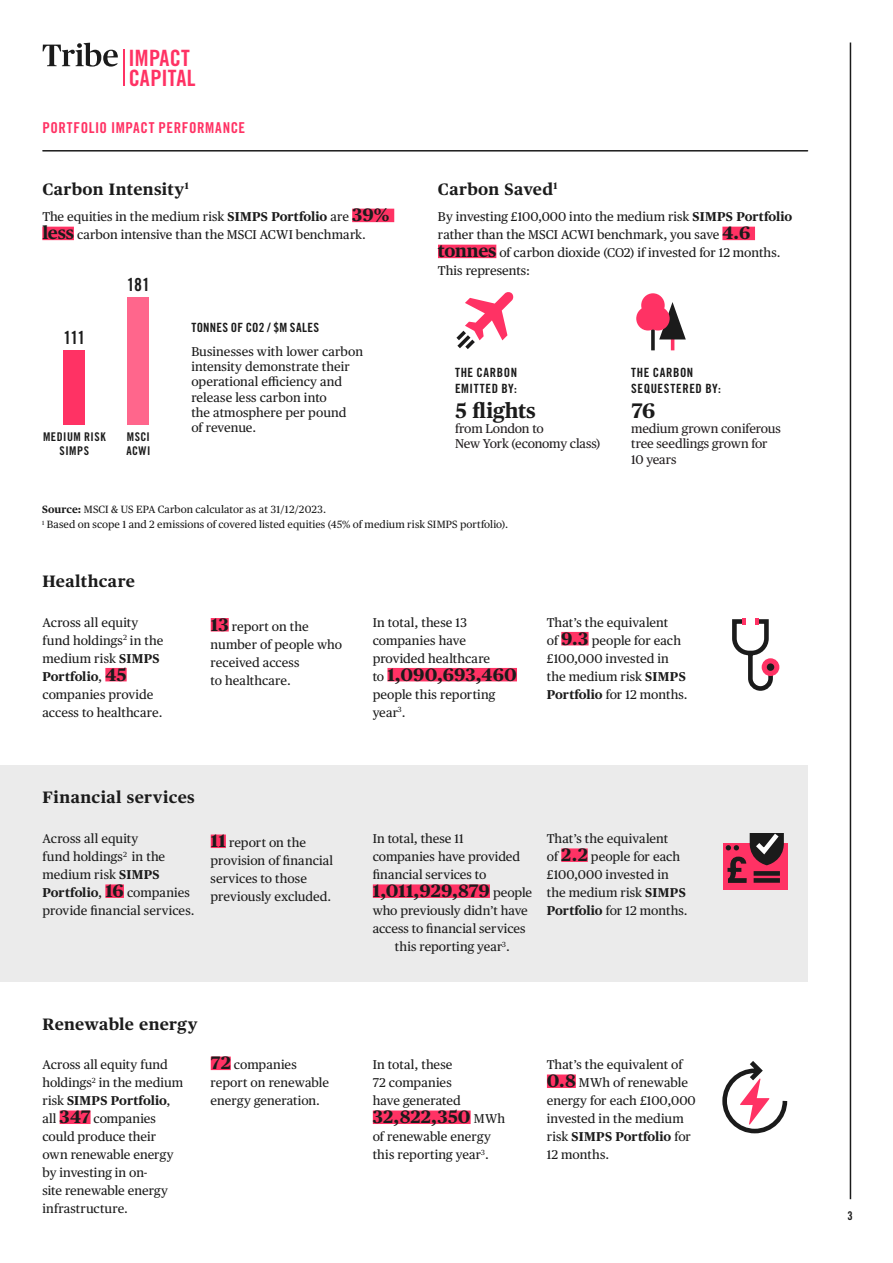
<style>
.page{position:relative;width:893px;height:1263px;background:#fff}
.page>*{position:absolute;margin:0;border:0;box-sizing:border-box;transform-origin:0 0}
.t1{font:22.5px/19.6px "Trade Gothic Bold Cond Twenty";letter-spacing:.005em;color:#ff3264}
.Body_copy{font:700 21px "Publico Text";letter-spacing:-.01em;color:#1b1b1b}
.Body_copy-2{font:700 18px "Publico Text";color:#1b1b1b}
.Trade_Gothic{font:18px "Trade Gothic LT Pro Bd Cn 20";letter-spacing:-.05em;color:#1b1b1b}
.Body_copy-3{font:700 16.5px "Publico Text";letter-spacing:.02em;color:#1b1b1b}
.Body_copy-4{font:15px "Trade Gothic LT Pro Bd Cn 20";letter-spacing:.04em;color:#ff3264}
.Body_copy-5{font:12.75px/18px "Publico Text";color:#1b1b1b}
.Body_copy-6{font:12.75px/15.3px "Publico Text";letter-spacing:-.015em;color:#231f20}
.Body_copy-7{font:12.75px/15.3px "Trade Gothic LT Pro Bd Cn 20";letter-spacing:.04em;color:#1b1b1b}
.Graphs_Grey{font:12px/13.8px "Trade Gothic LT Pro Bd Cn 20";letter-spacing:.04em;color:#1b1b1b;text-align:center}
.Trade_Gothic-2{font:10.5px "Publico Text";letter-spacing:.01em;color:#1b1b1b}
.s1{font-weight:700}
.s2{font-weight:700;font-size:18px}
.s3{color:#231f20}
.s4{font-weight:400;font-size:12.75px}
</style>
<div class="page">
<hr style="left:850px;top:43px;width:1px;height:1156px;background:#1b1b1b">
<svg style="left:43px;top:43px;width:75px;height:24px"></svg>
<hr style="left:124px;top:50px;width:1px;height:36px;background:#ff3264">
<div style="left:0;top:765px;width:808px;height:217px;background:#ebebeb"></div>
<div style="left:352px;top:209px;width:42px;height:13px;background:#ff3264"></div>
<div style="left:42px;top:227px;width:32px;height:13px;background:#ff3264"></div>
<div style="left:722px;top:227px;width:33px;height:13px;background:#ff3264"></div>
<div style="left:438px;top:245px;width:58px;height:13px;background:#ff3264"></div>
<div style="left:64px;top:350px;width:21px;height:75px;background:#ff3264"></div>
<div style="left:128px;top:298px;width:21px;height:127px;background:#ff668c"></div>
<div style="left:105px;top:668px;width:22px;height:13px;background:#ff3264"></div>
<div style="left:211px;top:618px;width:18px;height:13px;background:#ff3264"></div>
<div style="left:387px;top:668px;width:130px;height:13px;background:#ff3264"></div>
<div style="left:561px;top:632px;width:28px;height:13px;background:#ff3264"></div>
<div style="left:105px;top:884px;width:19px;height:14px;background:#ff3264"></div>
<div style="left:211px;top:834px;width:15px;height:14px;background:#ff3264"></div>
<div style="left:373px;top:884px;width:117px;height:14px;background:#ff3264"></div>
<div style="left:561px;top:848px;width:27px;height:14px;background:#ff3264"></div>
<div style="left:60px;top:1110px;width:31px;height:14px;background:#ff3264"></div>
<div style="left:211px;top:1056px;width:20px;height:14px;background:#ff3264"></div>
<div style="left:373px;top:1110px;width:98px;height:14px;background:#ff3264"></div>
<div style="left:547px;top:1074px;width:29px;height:14px;background:#ff3264"></div>
<hr style="left:43px;top:150px;width:764px;height:2px;background:#1b1b1b">
<hr style="left:671px;top:333px;width:3px;height:17px;background:#ff3264">
<svg style="left:659px;top:302px;width:27px;height:37px"></svg>
<svg style="left:651px;top:329px;width:4px;height:21px"></svg>
<div style="left:636px;top:307px;width:24px;height:23px;background:#ff3264;border-radius:50%"></div>
<div style="left:646px;top:307px;width:24px;height:23px;background:#ff3264;border-radius:50%"></div>
<div style="left:641px;top:293px;width:24px;height:24px;background:#ff3264;border-radius:50%"></div>
<svg style="left:456px;top:292px;width:58px;height:57px"></svg>
<div style="left:762px;top:658px;width:17px;height:18px;background:#ff3264;border-radius:50%"></div>
<svg style="left:732px;top:618px;width:43px;height:73px"></svg>
<div style="left:723px;top:843px;width:64px;height:47px;background:#ff3264"></div>
<svg style="left:726px;top:833px;width:58px;height:50px"></svg>
<svg style="left:722px;top:1061px;width:66px;height:73px"></svg>
<h1 class="t1" style="left:129px;top:48px;width:69px">IMPACT<br>CAPITAL</h1>
<p class="Body_copy-4" style="left:43px;top:119px;width:204px">PORTFOLIO IMPACT PERFORMANCE</p>
<p class="Body_copy-3" style="left:42px;top:176px;width:148px">Carbon Intensity<sup>1</sup></p>
<p class="Body_copy-5" style="left:42px;top:207px;width:349px">The equities in the medium risk <span class="s1">SIMPS Portfolio</span> are <span class="s2">39% less</span> carbon intensive than the MSCI ACWI benchmark<span class="s3">.</span></p>
<p class="Trade_Gothic" style="left:63px;top:327px;width:23px">111</p>
<p class="Trade_Gothic" style="left:127px;top:273px;width:25px">181</p>
<p class="Graphs_Grey" style="left:43px;top:430px;width:64px">MEDIUM RISK<br>SIMPS</p>
<p class="Graphs_Grey" style="left:127px;top:430px;width:25px;text-align:left">MSCI<br>ACWI</p>
<p class="Body_copy-7" style="left:191px;top:319px;width:129px">TONNES OF CO2 / $M SALES</p>
<p class="Body_copy-5" style="left:191px;top:343px;width:173px;line-height:15.3px">Businesses with lower carbon intensity demonstrate their operational efficiency and release less carbon into<br>the atmosphere per pound<br>of revenue.</p>
<p class="Body_copy-3" style="left:438px;top:176px;width:121px">Carbon Saved<sup>1</sup></p>
<p class="Body_copy-5" style="left:438px;top:207px;width:356px">By investing £100,000 into the medium risk <span class="s1">SIMPS Portfolio </span>rather than the MSCI ACWI benchmark, you save <span class="s2">4.6 tonnes</span> of carbon dioxide (CO2) if invested for 12 months.<br>This represents:</p>
<p class="Body_copy-7" style="left:455px;top:365px;width:64px">THE CARBON<br>EMITTED BY:</p>
<p class="Body_copy" style="left:455px;top:394px;width:82px">5 flights</p>
<p class="Body_copy-6" style="left:455px;top:420px;width:147px">from London to<br>New York (economy class)</p>
<p class="Body_copy-7" style="left:631px;top:365px;width:91px">THE CARBON<br>SEQUESTERED BY:</p>
<p class="Body_copy" style="left:631px;top:394px;width:25px">76</p>
<p class="Body_copy-6" style="left:631px;top:420px;width:151px">medium grown coniferous tree seedlings grown for<br>10 years</p>
<p class="Trade_Gothic-2" style="left:42px;top:502px;width:285px"><span class="s1">Source:</span> MSCI &amp; US EPA Carbon calculator as at 31/12/2023.</p>
<p class="Trade_Gothic-2" style="left:42px;top:517px;width:468px"><sup>1</sup> Based on scope 1 and 2 emissions of covered listed equities (45% of medium risk SIMPS portfolio).</p>
<p class="Body_copy-3" style="left:43px;top:568px;width:94px">Healthcare</p>
<p class="Body_copy-5" style="left:43px;top:612px;width:122px">Across all equity fund holdings<sup>2</sup> in the medium risk <span class="s1">SIMPS<br>Portfolio</span>, <span class="s2">45 </span>companies provide access to healthcare.</p>
<p class="Body_copy-5" style="left:211px;top:616px;width:133px"><span class="s2">13</span> report on the number of people who received access<br>to healthcare.</p>
<p class="Body_copy-5" style="left:373px;top:612px;width:119px">In total, these 13 companies have provided healthcare</p>
<p class="Body_copy-2" style="left:373px;top:660px;width:146px"><span class="s4">to</span> 1,090,693,460</p>
<p class="Body_copy-5" style="left:373px;top:684px;width:124px">people this reporting year<sup>3</sup>.</p>
<p class="Body_copy-5" style="left:547px;top:612px;width:142px">That’s the equivalent<br>of <span class="s2">9.3</span> people for each £100,000 invested in the medium risk <span class="s1">SIMPS<br>Portfolio</span> for 12 months.</p>
<p class="Body_copy-3" style="left:43px;top:785px;width:154px">Financial services</p>
<p class="Body_copy-5" style="left:43px;top:829px;width:153px">Across all equity<br>fund holdings<sup>2</sup> in the medium risk <span class="s1">SIMPS<br>Portfolio</span>, <span class="s2">16</span> companies provide financial services.</p>
<p class="Body_copy-5" style="left:211px;top:833px;width:124px"><span class="s2">11</span> report on the provision of financial services to those previously excluded.</p>
<p class="Body_copy-5" style="left:373px;top:829px;width:149px">In total, these 11 companies have provided financial services to</p>
<p class="Body_copy-2" style="left:373px;top:877px;width:161px">1,011,929,879 <span class="s4">people</span></p>
<p class="Body_copy-5" style="left:373px;top:901px;width:157px;text-align:center">who previously didn’t have access to financial services this reporting year<sup>3</sup>.</p>
<p class="Body_copy-5" style="left:547px;top:829px;width:142px">That’s the equivalent<br>of <span class="s2">2.2</span> people for each £100,000 invested in the medium risk <span class="s1">SIMPS<br>Portfolio</span> for 12 months.</p>
<p class="Body_copy-3" style="left:43px;top:1011px;width:156px">Renewable energy</p>
<p class="Body_copy-5" style="left:43px;top:1055px;width:142px">Across all equity fund holdings<sup>2</sup> in the medium risk <span class="s1">SIMPS Portfolio</span>, all <span class="s2">347</span> companies could produce their own renewable energy by investing in on-<br>site renewable energy infrastructure.</p>
<p class="Body_copy-5" style="left:211px;top:1055px;width:120px"><span class="s2">72</span> companies report on renewable energy generation.</p>
<p class="Body_copy-5" style="left:373px;top:1055px;width:90px">In total, these<br>72 companies have generated</p>
<p class="Body_copy-2" style="left:373px;top:1103px;width:134px">32,822,350 <span class="s4">MWh</span></p>
<p class="Body_copy-5" style="left:373px;top:1127px;width:120px">of renewable energy this reporting year<sup>3</sup>.</p>
<p class="Body_copy-5" style="left:547px;top:1055px;width:151px">That’s the equivalent of<br><span class="s2">0.8</span> MWh of renewable energy for each £100,000 invested in the medium risk <span class="s1">SIMPS Portfolio</span> for<br>12 months.</p>
<p class="Graphs_Grey" style="left:848px;top:1209px;width:7px">3</p>
</div>
